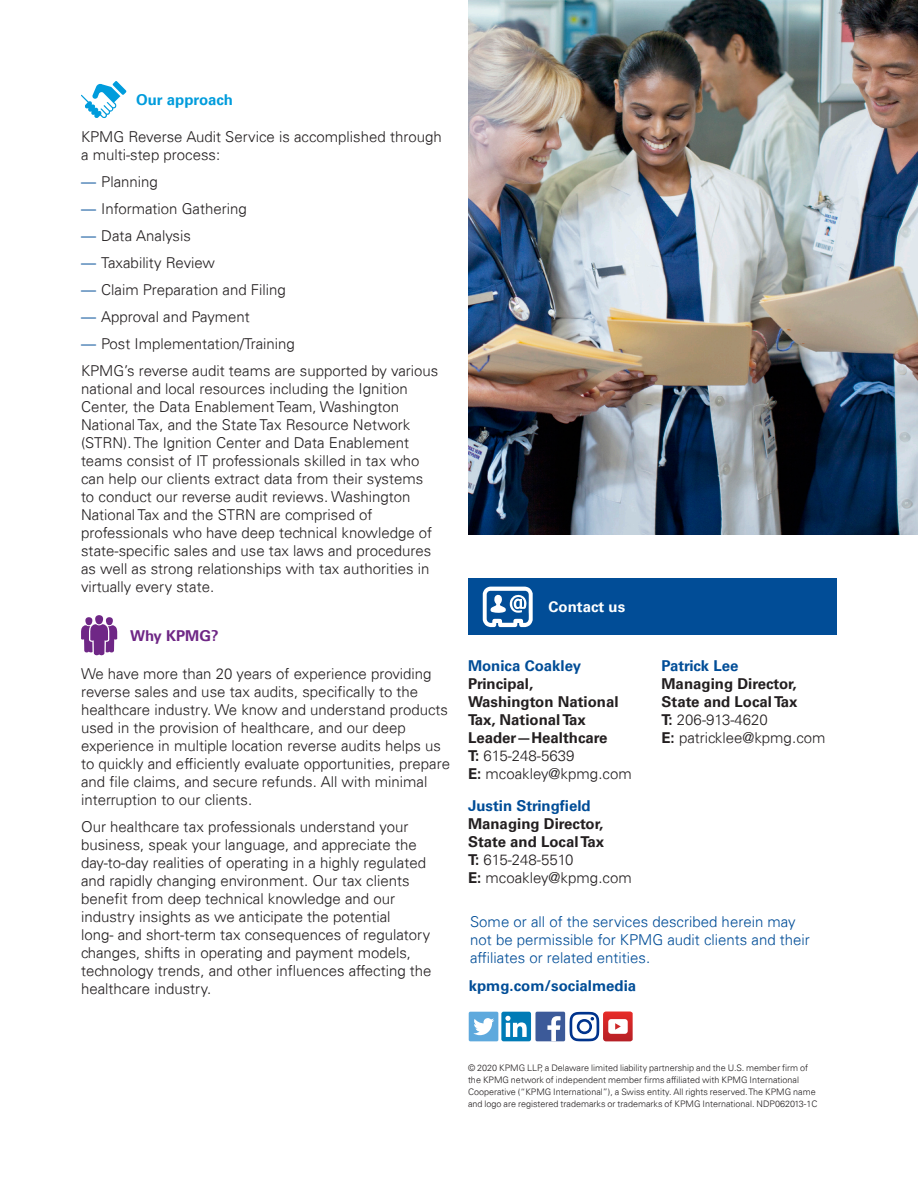
<style>
.page{position:relative;width:918px;height:1188px;background:#fff}
.page>*{position:absolute;margin:0;border:0;box-sizing:border-box;transform-origin:0 0}
.t1{font:300 15px/18px "Univers 45";color:#231f20}
.t2{font:700 15px/18px "Univers 65";color:#231f20}
.t3{font:300 15px/18px "Univers 45";color:#014d97}
.t4{font:700 15px "Univers 65";color:#014d97}
.t5{font:700 15px "Univers 65";color:#009cdc}
.t6{font:700 15px "Univers 65";color:#fff}
.t7{font:700 15px "Univers 65";color:#6f2786}
.t8{font:300 9px/12px "Univers 45";color:#231f20}
.s1{color:#014d97}
.s2{font-family:"Univers 65";font-weight:700}
</style>
<div class="page">
<svg style="left:81px;top:615px;width:36px;height:41px"></svg>
<img style="left:468px;top:0;width:450px;height:535px">
<div style="left:468px;top:579px;width:369px;height:56px;background:#014d97"></div>
<svg style="left:483px;top:587px;width:50px;height:40px"></svg>
<svg style="left:81px;top:81px;width:45px;height:37px"></svg>
<div style="left:501px;top:1012px;width:30px;height:29px;background:#007bb6;border-radius:2px"></div>
<svg style="left:505px;top:1016px;width:22px;height:21px"></svg>
<div style="left:535px;top:1012px;width:30px;height:29px;background:#3c5a99;border-radius:2px"></div>
<svg style="left:547px;top:1016px;width:14px;height:25px"></svg>
<div style="left:469px;top:1012px;width:29px;height:29px;background:#5ea9dd;border-radius:2px"></div>
<svg style="left:473px;top:1018px;width:21px;height:17px"></svg>
<svg style="left:570px;top:1012px;width:63px;height:29px"></svg>
<p class="t5" style="left:136px;top:91px;width:98px">Our approach</p>
<p class="t1" style="left:81px;top:128px;width:362px">KPMG Reverse Audit Service is accomplished through a multi-step process:</p>
<p class="t1" style="left:81px;top:173px;width:78px"><span class="s1">—</span> Planning</p>
<p class="t1" style="left:81px;top:200px;width:167px"><span class="s1">—</span> Information Gathering</p>
<p class="t1" style="left:81px;top:227px;width:111px"><span class="s1">—</span> Data Analysis</p>
<p class="t1" style="left:81px;top:254px;width:136px"><span class="s1">—</span> Taxability Review</p>
<p class="t1" style="left:81px;top:281px;width:206px"><span class="s1">—</span> Claim Preparation and Filing</p>
<p class="t1" style="left:81px;top:308px;width:170px"><span class="s1">—</span> Approval and Payment</p>
<p class="t1" style="left:81px;top:330px;width:359px;line-height:27px"><span class="s1">—</span> Post Implementation/Training<br>KPMG’s reverse audit teams are supported by various</p>
<p class="t1" style="left:81px;top:380px;width:353px">national and local resources including the Ignition Center, the Data Enablement Team, Washington National Tax, and the State Tax Resource Network (STRN). The Ignition Center and Data Enablement teams consist of IT professionals skilled in tax who can help our clients extract data from their systems to conduct our reverse audit reviews. Washington National Tax and the STRN are comprised of professionals who have deep technical knowledge of state-specific sales and use tax laws and procedures as well as strong relationships with tax authorities in virtually every state.</p>
<p class="t7" style="left:130px;top:627px;width:90px">Why KPMG?</p>
<p class="t1" style="left:81px;top:665px;width:370px">We have more than 20 years of experience providing reverse sales and use tax audits, specifically to the healthcare industry. We know and understand products used in the provision of healthcare, and our deep experience in multiple location reverse audits helps us to quickly and efficiently evaluate opportunities, prepare and file claims, and secure refunds. All with minimal interruption to our clients.</p>
<p class="t1" style="left:81px;top:818px;width:352px">Our healthcare tax professionals understand your business, speak your language, and appreciate the day-to-day realities of operating in a highly regulated and rapidly changing environment. Our tax clients benefit from deep technical knowledge and our industry insights as we anticipate the potential<br>long- and short-term tax consequences of regulatory changes, shifts in operating and payment models, technology trends, and other influences affecting the healthcare industry.</p>
<p class="t6" style="left:549px;top:598px;width:78px">Contact us</p>
<p class="t4" style="left:468px;top:657px;width:115px">Monica Coakley</p>
<p class="t2" style="left:468px;top:675px;width:152px">Principal,<br>Washington National<br>Tax, National Tax<br>Leader—Healthcare</p>
<p class="t1" style="left:468px;top:747px;width:165px"><span class="s2">T:</span> 615-248-5639<br><span class="s2">E:</span> mcoakley@kpmg.com</p>
<p class="t4" style="left:468px;top:797px;width:124px">Justin Stringfield</p>
<p class="t2" style="left:468px;top:815px;width:138px">Managing Director,<br>State and Local Tax</p>
<p class="t1" style="left:468px;top:851px;width:165px"><span class="s2">T:</span> 615-248-5510<br><span class="s2">E:</span> mcoakley@kpmg.com</p>
<p class="t4" style="left:662px;top:657px;width:78px">Patrick Lee</p>
<p class="t2" style="left:662px;top:675px;width:138px">Managing Director,<br>State and Local Tax</p>
<p class="t1" style="left:662px;top:711px;width:166px"><span class="s2">T:</span> 206-913-4620<br><span class="s2">E:</span> patricklee@kpmg.com</p>
<p class="t3" style="left:470px;top:913px;width:341px">Some or all of the services described herein may not be permissible for KPMG audit clients and their affiliates or related entities.</p>
<p class="t4" style="left:469px;top:977px;width:169px">kpmg.com/socialmedia</p>
<p class="t8" style="left:468px;top:1062px;width:351px">© 2020 KPMG LLP, a Delaware limited liability partnership and the U.S. member firm of the KPMG network of independent member firms affiliated with KPMG International Cooperative (“KPMG International”), a Swiss entity. All rights reserved. The KPMG name and logo are registered trademarks or trademarks of KPMG International. NDP062013-1C</p>
</div>
